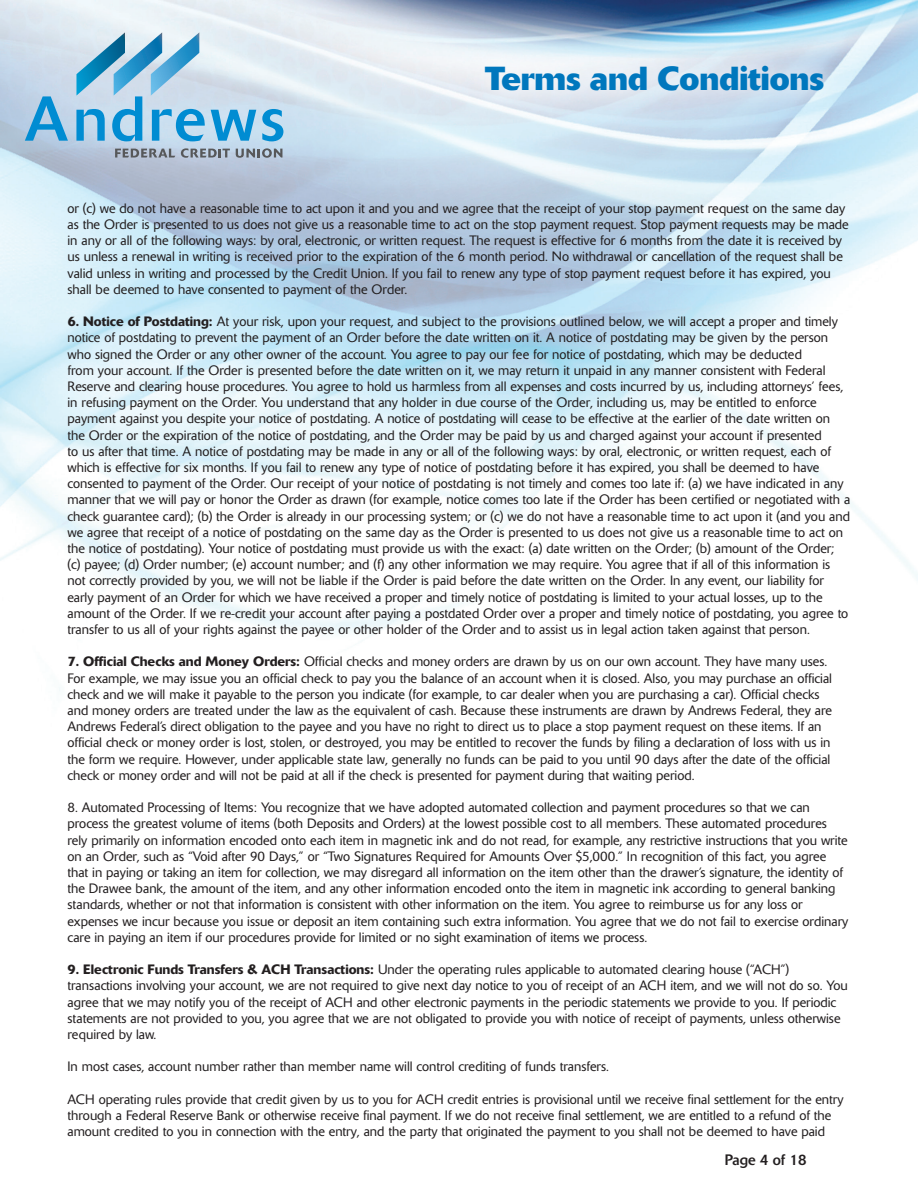
<style>
.page{position:relative;width:918px;height:1188px;background:#fff}
.page>*{position:absolute;margin:0;border:0;box-sizing:border-box;transform-origin:0 0}
.t1{font:700 33px "Delta";color:#0077bd}
.t2{font:15px "Delta";color:#231f20}
.t3{font:300 13.5px/16.2px "Delta";color:#231f20}
.s1{font-weight:500}
</style>
<div class="page">
<img style="left:0;top:0;width:918px;height:691px">
<svg style="left:25px;top:96px;width:43px;height:45px;background:#72b5dd"></svg>
<svg style="left:76px;top:32px;width:129px;height:109px;background:#8ec2df"></svg>
<svg style="left:211px;top:110px;width:45px;height:31px"></svg>
<svg style="left:262px;top:109px;width:21px;height:32px"></svg>
<svg style="left:115px;top:149px;width:60px;height:9px"></svg>
<svg style="left:181px;top:148px;width:49px;height:10px"></svg>
<svg style="left:236px;top:148px;width:46px;height:10px"></svg>
<div style="left:462px;top:41px;width:386px;height:74px;background:#fff;opacity:.75"></div>
<h1 class="t1" style="left:485px;top:57px;width:340px">Terms and Conditions</h1>
<p class="t3" style="left:68px;top:200px;width:783px">or (c) we do not have a reasonable time to act upon it and you and we agree that the receipt of your stop payment request on the same day as the Order is presented to us does not give us a reasonable time to act on the stop payment request. Stop payment requests may be made in any or all of the following ways: by oral, electronic, or written request. The request is effective for 6 months from the date it is received by us unless a renewal in writing is received prior to the expiration of the 6 month period. No withdrawal or cancellation of the request shall be valid unless in writing and processed by the Credit Union. If you fail to renew any type of stop payment request before it has expired, you shall be deemed to have consented to payment of the Order.</p>
<p class="t3" style="left:68px;top:313px;width:784px"><span class="s1">6. Notice of Postdating:</span> At your risk, upon your request, and subject to the provisions outlined below, we will accept a proper and timely notice of postdating to prevent the payment of an Order before the date written on it. A notice of postdating may be given by the person who signed the Order or any other owner of the account. You agree to pay our fee for notice of postdating, which may be deducted<br>from your account. If the Order is presented before the date written on it, we may return it unpaid in any manner consistent with Federal Reserve and clearing house procedures. You agree to hold us harmless from all expenses and costs incurred by us, including attorneys’ fees, in refusing payment on the Order. You understand that any holder in due course of the Order, including us, may be entitled to enforce payment against you despite your notice of postdating. A notice of postdating will cease to be effective at the earlier of the date written on the Order or the expiration of the notice of postdating, and the Order may be paid by us and charged against your account if presented<br>to us after that time. A notice of postdating may be made in any or all of the following ways: by oral, electronic, or written request, each of which is effective for six months. If you fail to renew any type of notice of postdating before it has expired, you shall be deemed to have consented to payment of the Order. Our receipt of your notice of postdating is not timely and comes too late if: (a) we have indicated in any manner that we will pay or honor the Order as drawn (for example, notice comes too late if the Order has been certified or negotiated with a check guarantee card); (b) the Order is already in our processing system; or (c) we do not have a reasonable time to act upon it (and you and we agree that receipt of a notice of postdating on the same day as the Order is presented to us does not give us a reasonable time to act on the notice of postdating). Your notice of postdating must provide us with the exact: (a) date written on the Order; (b) amount of the Order; (c) payee; (d) Order number; (e) account number; and (f) any other information we may require. You agree that if all of this information is not correctly provided by you, we will not be liable if the Order is paid before the date written on the Order. In any event, our liability for early payment of an Order for which we have received a proper and timely notice of postdating is limited to your actual losses, up to the amount of the Order. If we re-credit your account after paying a postdated Order over a proper and timely notice of postdating, you agree to transfer to us all of your rights against the payee or other holder of the Order and to assist us in legal action taken against that person.</p>
<p class="t3" style="left:68px;top:654px;width:766px"><span class="s1">7. Official Checks and Money Orders:</span> Official checks and money orders are drawn by us on our own account. They have many uses.<br>For example, we may issue you an official check to pay you the balance of an account when it is closed. Also, you may purchase an official check and we will make it payable to the person you indicate (for example, to car dealer when you are purchasing a car). Official checks and money orders are treated under the law as the equivalent of cash. Because these instruments are drawn by Andrews Federal, they are Andrews Federal’s direct obligation to the payee and you have no right to direct us to place a stop payment request on these items. If an official check or money order is lost, stolen, or destroyed, you may be entitled to recover the funds by filing a declaration of loss with us in the form we require. However, under applicable state law, generally no funds can be paid to you until 90 days after the date of the official check or money order and will not be paid at all if the check is presented for payment during that waiting period.</p>
<p class="t3" style="left:68px;top:799px;width:782px">8. Automated Processing of Items: You recognize that we have adopted automated collection and payment procedures so that we can process the greatest volume of items (both Deposits and Orders) at the lowest possible cost to all members. These automated procedures rely primarily on information encoded onto each item in magnetic ink and do not read, for example, any restrictive instructions that you write on an Order, such as “Void after 90 Days,” or “Two Signatures Required for Amounts Over $5,000.” In recognition of this fact, you agree that in paying or taking an item for collection, we may disregard all information on the item other than the drawer’s signature, the identity of the Drawee bank, the amount of the item, and any other information encoded onto the item in magnetic ink according to general banking standards, whether or not that information is consistent with other information on the item. You agree to reimburse us for any loss or expenses we incur because you issue or deposit an item containing such extra information. You agree that we do not fail to exercise ordinary care in paying an item if our procedures provide for limited or no sight examination of items we process.</p>
<p class="t3" style="left:68px;top:961px;width:782px"><span class="s1">9. Electronic Funds Transfers &amp; ACH Transactions:</span> Under the operating rules applicable to automated clearing house (“ACH”) transactions involving your account, we are not required to give next day notice to you of receipt of an ACH item, and we will not do so. You agree that we may notify you of the receipt of ACH and other electronic payments in the periodic statements we provide to you. If periodic statements are not provided to you, you agree that we are not obligated to provide you with notice of receipt of payments, unless otherwise required by law.</p>
<p class="t3" style="left:68px;top:1059px;width:543px">In most cases, account number rather than member name will control crediting of funds transfers.</p>
<p class="t3" style="left:68px;top:1091px;width:778px">ACH operating rules provide that credit given by us to you for ACH credit entries is provisional until we receive final settlement for the entry through a Federal Reserve Bank or otherwise receive final payment. If we do not receive final settlement, we are entitled to a refund of the amount credited to you in connection with the entry, and the party that originated the payment to you shall not be deemed to have paid</p>
<p class="t2" style="left:725px;top:1150px;width:83px">Page 4 of 18</p>
</div>
